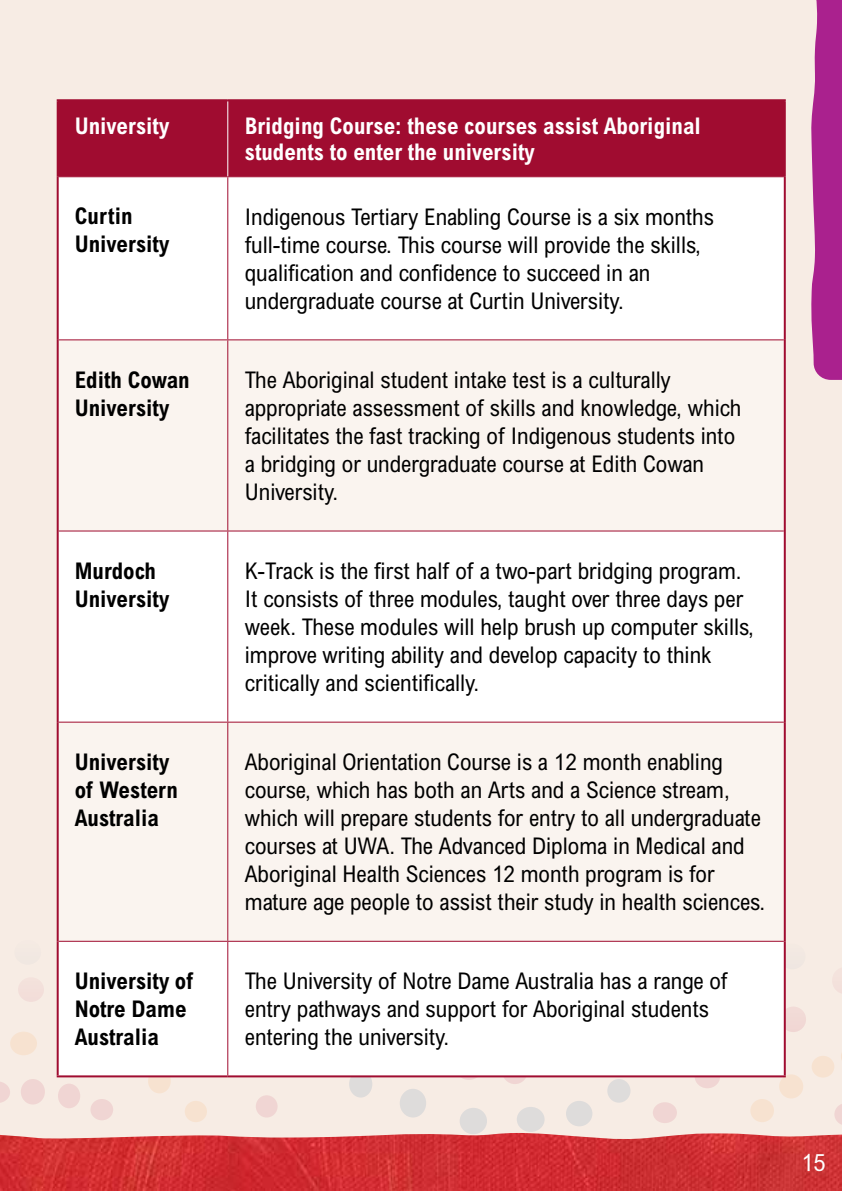
<style>
.page{position:relative;width:842px;height:1191px;background:#f7ece4}
.page>*{position:absolute;margin:0;border:0;box-sizing:border-box;transform-origin:0 0}
.t1{font:condensed 24px "Arial MT Std";color:#fff}
.t2{font:condensed 23px/28px "Arial MT Std";color:#000}
.t3{font:700 condensed 23px/28px "Arial MT Std";color:#000}
.t4{font:700 condensed 23px/26px "Arial MT Std";color:#fff}
</style>
<div class="page">
<svg style="left:811px;top:0;width:31px;height:380px;background:#b03295"></svg>
<div style="left:653px;top:1102px;width:24px;height:21px;background:#f0d5d3;border-radius:50%"></div>
<svg style="left:695px;top:1064px;width:25px;height:24px"></svg>
<div style="left:780px;top:1006px;width:26px;height:26px;background:#f1d9d5;border-radius:50%"></div>
<svg style="left:833px;top:981px;width:9px;height:12px"></svg>
<svg style="left:834px;top:1104px;width:8px;height:21px"></svg>
<div style="left:14px;top:939px;width:27px;height:25px;background:#f3e9e2;border-radius:50%"></div>
<div style="left:349px;top:1070px;width:23px;height:27px;background:#dedcdb;border-radius:50%"></div>
<div style="left:400px;top:1088px;width:26px;height:29px;background:#dedcdb;border-radius:50%"></div>
<div style="left:460px;top:1107px;width:27px;height:27px;background:#dedcdb;border-radius:50%"></div>
<div style="left:517px;top:1106px;width:28px;height:26px;background:#dedcdb;border-radius:50%"></div>
<div style="left:566px;top:1100px;width:26px;height:26px;background:#dedcdb;border-radius:50%"></div>
<div style="left:607px;top:1079px;width:23px;height:23px;background:#dedcdb;border-radius:50%"></div>
<div style="left:779px;top:943px;width:27px;height:26px;background:#f2e8e2;border-radius:50%"></div>
<svg style="left:456px;top:1057px;width:26px;height:23px"></svg>
<svg style="left:502px;top:1057px;width:26px;height:27px"></svg>
<div style="left:812px;top:1055px;width:22px;height:22px;background:#f7e2d0;border-radius:50%"></div>
<div style="left:779px;top:1074px;width:24px;height:24px;background:#f7e2d0;border-radius:50%"></div>
<div style="left:750px;top:1099px;width:24px;height:23px;background:#f7e2d0;border-radius:50%"></div>
<div style="left:18px;top:977px;width:26px;height:25px;background:#f3dfda;border-radius:50%"></div>
<svg style="left:0;top:1082px;width:10px;height:21px"></svg>
<div style="left:21px;top:1079px;width:24px;height:25px;background:#f0d5d3;border-radius:50%"></div>
<div style="left:58px;top:1083px;width:22px;height:25px;background:#f0d5d3;border-radius:50%"></div>
<div style="left:90px;top:1099px;width:23px;height:21px;background:#f0d5d3;border-radius:50%"></div>
<div style="left:256px;top:1095px;width:22px;height:22px;background:#f0d5d3;border-radius:50%"></div>
<div style="left:10px;top:1031px;width:27px;height:24px;background:#f7e2d0;border-radius:50%"></div>
<svg style="left:148px;top:1068px;width:23px;height:25px"></svg>
<div style="left:185px;top:1100px;width:22px;height:22px;background:#f7e2d0;border-radius:50%"></div>
<div style="left:59px;top:101px;width:725px;height:75px;background:#a00c30"></div>
<div style="left:59px;top:177px;width:725px;height:898px;background:#fff"></div>
<svg style="left:59px;top:340px;width:725px;height:600px;fill:#faf4ef"></svg>
<hr style="left:57px;top:101px;width:2px;height:76px;background:#a00c30">
<hr style="left:57px;top:177px;width:2px;height:163px;background:#a00c30">
<hr style="left:57px;top:340px;width:2px;height:191px;background:#a00c30">
<hr style="left:57px;top:531px;width:2px;height:191px;background:#a00c30">
<hr style="left:57px;top:722px;width:2px;height:219px;background:#a00c30">
<hr style="left:57px;top:941px;width:2px;height:134px;background:#a00c30">
<hr style="left:59px;top:176px;width:169px;height:1px;background:#a00c30">
<hr style="left:228px;top:176px;width:556px;height:1px;background:#a00c30">
<hr style="left:227px;top:177px;width:1px;height:162px;background:#a00c30">
<hr style="left:59px;top:339px;width:169px;height:1px;background:#a00c30">
<hr style="left:228px;top:339px;width:556px;height:1px;background:#a00c30">
<hr style="left:227px;top:340px;width:1px;height:190px;background:#a00c30">
<hr style="left:59px;top:530px;width:169px;height:1px;background:#a00c30">
<hr style="left:228px;top:530px;width:556px;height:1px;background:#a00c30">
<hr style="left:227px;top:531px;width:1px;height:190px;background:#a00c30">
<hr style="left:59px;top:721px;width:169px;height:1px;background:#a00c30">
<hr style="left:228px;top:721px;width:556px;height:1px;background:#a00c30">
<hr style="left:227px;top:722px;width:1px;height:218px;background:#a00c30">
<hr style="left:59px;top:940px;width:169px;height:1px;background:#a00c30">
<hr style="left:228px;top:940px;width:556px;height:1px;background:#a00c30">
<hr style="left:227px;top:941px;width:1px;height:134px;background:#a00c30">
<hr style="left:227px;top:101px;width:1px;height:75px;background:#fff">
<hr style="left:57px;top:99px;width:171px;height:2px;background:#a00c30">
<hr style="left:228px;top:99px;width:558px;height:2px;background:#a00c30">
<hr style="left:784px;top:101px;width:2px;height:76px;background:#a00c30">
<hr style="left:784px;top:177px;width:2px;height:163px;background:#a00c30">
<hr style="left:784px;top:340px;width:2px;height:191px;background:#a00c30">
<hr style="left:784px;top:531px;width:2px;height:191px;background:#a00c30">
<hr style="left:784px;top:722px;width:2px;height:219px;background:#a00c30">
<hr style="left:784px;top:941px;width:2px;height:134px;background:#a00c30">
<hr style="left:57px;top:1075px;width:171px;height:2px;background:#a00c30">
<hr style="left:228px;top:1075px;width:558px;height:2px;background:#a00c30">
<img style="left:0;top:1131px;width:842px;height:60px">
<p class="t4" style="left:75px;top:113px;width:96px">University</p>
<p class="t4" style="left:245px;top:113px;width:458px">Bridging Course: these courses assist Aboriginal students to enter the university</p>
<p class="t3" style="left:75px;top:202px;width:96px">Curtin<br>University</p>
<p class="t2" style="left:245px;top:202px;width:471px">Indigenous Tertiary Enabling Course is a six months full-time course. This course will provide the skills, qualification and confidence to succeed in an undergraduate course at Curtin University.</p>
<p class="t3" style="left:75px;top:365px;width:116px">Edith Cowan<br>University</p>
<p class="t2" style="left:245px;top:365px;width:498px">The Aboriginal student intake test is a culturally appropriate assessment of skills and knowledge, which facilitates the fast tracking of Indigenous students into a bridging or undergraduate course at Edith Cowan University.</p>
<p class="t3" style="left:75px;top:556px;width:96px">Murdoch<br>University</p>
<p class="t2" style="left:245px;top:556px;width:511px">K-Track is the first half of a two-part bridging program.<br>It consists of three modules, taught over three days per week. These modules will help brush up computer skills, improve writing ability and develop capacity to think critically and scientifically.</p>
<p class="t3" style="left:75px;top:747px;width:105px">University of Western<br>Australia</p>
<p class="t2" style="left:245px;top:747px;width:522px">Aboriginal Orientation Course is a 12 month enabling course, which has both an Arts and a Science stream, which will prepare students for entry to all undergraduate courses at UWA. The Advanced Diploma in Medical and Aboriginal Health Sciences 12 month program is for mature age people to assist their study in health sciences.</p>
<p class="t3" style="left:75px;top:966px;width:120px">University of<br>Notre Dame<br>Australia</p>
<p class="t2" style="left:245px;top:966px;width:484px">The University of Notre Dame Australia has a range of entry pathways and support for Aboriginal students entering the university.</p>
<p class="t1" style="left:802px;top:1148px;width:25px">15</p>
</div>
